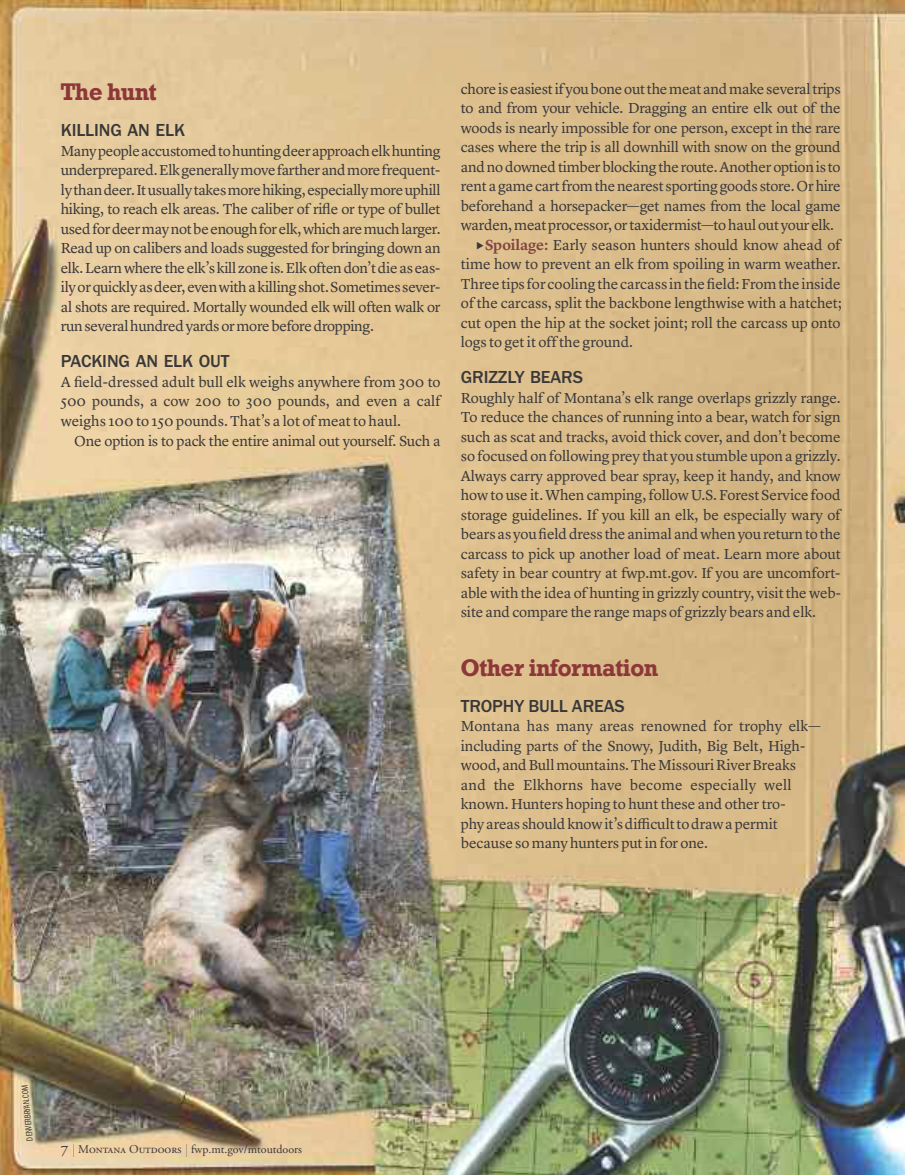
<style>
.page{position:relative;width:905px;height:1175px;background:#fff}
.page>*{position:absolute;margin:0;border:0;box-sizing:border-box;transform-origin:0 0}
.t1{font:24px "Geometric Slab 712 BT Bold A";letter-spacing:-.005em;color:#8d3739}
.t2{font:500 18px "Franklin Gothic";letter-spacing:-.005em;color:#393839}
.t3{font:15px/19.5px "Lyon Text";letter-spacing:-.005em;color:#393839;text-align:justify}
.t4{font:12px "Adobe Garamond Pro";color:#393839}
.t5{font:9px "Franklin Gothic Book Cmpr";color:#393839}
.s1{font-weight:600;color:#824442}
</style>
<div class="page">
<img style="left:0;top:0;width:905px;height:1174px">
<svg style="left:186px;top:1144px;width:1px;height:12px"></svg>
<svg style="left:477px;top:241px;width:6px;height:8px"></svg>
<svg style="left:61px;top:1144px;width:13px;height:12px"></svg>
<h1 class="t1" style="left:61px;top:78px;width:97px">The hunt</h1>
<p class="t2" style="left:61px;top:124px;width:126px">KILLING AN ELK</p>
<p class="t3" style="left:61px;top:142px;width:381px">Manypeopleaccustomedtohuntingdeerapproachelkhunting underprepared.Elkgenerallymovefartherandmorefrequent&shy;lythandeer.Itusuallytakesmorehiking,especiallymoreuphill hiking, to reach elk areas. The caliber of rifle or type of bullet usedfordeermaynotbeenoughforelk,whicharemuchlarger.<br>Read up on calibers and loads suggested for bringing down an elk.Learnwheretheelk’skill zoneis.Elkoftendon’tdieaseas&shy;ilyorquicklyasdeer,evenwithakillingshot.Sometimes sever&shy;al shots are required. Mortally wounded elk will often walk or runseveralhundredyardsormorebeforedropping.</p>
<p class="t2" style="left:61px;top:355px;width:170px">PACKING AN ELK OUT</p>
<p class="t3" style="left:61px;top:373px;width:381px">A field-dressed adult bull elk weighs anywhere from 300 to 500 pounds, a cow 200 to 300 pounds, and even a calf weighs 100 to 150 pounds. That’s a lot of meat to haul.</p>
<p class="t3" style="left:74px;top:432px;width:368px">One option is to pack the entire animal out yourself. Such a</p>
<p class="t3" style="left:461px;top:80px;width:381px">choreiseasiestifyouboneoutthemeatandmakeseveraltrips</p>
<p class="t3" style="left:461px;top:99px;width:381px">to and from your vehicle. Dragging an entire elk out of the</p>
<p class="t3" style="left:461px;top:119px;width:381px">woods is nearly impossible for one person, except in the rare</p>
<p class="t3" style="left:461px;top:138px;width:381px">cases where the trip is all downhill with snow on the ground</p>
<p class="t3" style="left:461px;top:158px;width:381px">andnodownedtimberblockingtheroute.Anotheroptionis to</p>
<p class="t3" style="left:461px;top:177px;width:381px">rent a game cartfromthenearest sporting goods store.Orhire</p>
<p class="t3" style="left:461px;top:197px;width:381px">beforehand a horsepacker—get names from the local game</p>
<p class="t3" style="left:461px;top:216px;width:375px">warden,meatprocessor,ortaxidermist—tohaulout your elk.</p>
<p class="t3" style="left:485px;top:236px;width:357px"><span class="s1">Spoilage:</span> Early season hunters should know ahead of</p>
<p class="t3" style="left:461px;top:255px;width:381px">time how to prevent an elk from spoiling in warm weather.</p>
<p class="t3" style="left:461px;top:275px;width:381px">Three tips for cooling the carcass inthefield:Fromthe inside</p>
<p class="t3" style="left:461px;top:294px;width:382px">of the carcass, split the backbone lengthwise with a hatchet;</p>
<p class="t3" style="left:461px;top:314px;width:381px">cut open the hip at the socket joint; roll the carcass up onto</p>
<p class="t3" style="left:461px;top:333px;width:174px">logs to get it offthe ground.</p>
<p class="t2" style="left:461px;top:371px;width:124px">GRIZZLY BEARS</p>
<p class="t3" style="left:461px;top:389px;width:382px">Roughly half of Montana’s elk range overlaps grizzly range.<br>To reduce the chances of running into a bear, watch for sign such as scat and tracks, avoid thick cover, and don’t become so focused on following prey that you stumble upon a grizzly.<br>Always carry approved bear spray, keep it handy, and know how to use it. When camping, follow U.S. Forest Service food storage guidelines. If you kill an elk, be especially wary of bears as youfielddress the animal andwhenyoureturntothe carcass to pick up another load of meat. Learn more about safety in bear country at fwp.mt.gov. If you are uncomfort&shy;able with the idea of hunting in grizzly country, visit the web&shy;site and compare the range maps of grizzly bears and elk.</p>
<h1 class="t1" style="left:461px;top:653px;width:199px">Other information</h1>
<p class="t2" style="left:461px;top:699px;width:165px">TROPHY BULL AREAS</p>
<p class="t3" style="left:461px;top:717px;width:361px;text-align:left">Montana has many areas renowned for trophy elk— including parts of the Snowy, Judith, Big Belt, High&shy;wood,andBullmountains.TheMissouriRiverBreaks and the Elkhorns have become especially well known. Hunters hoping to hunt these and other tro&shy;phyareas shouldknowit’sdifficulttodrawapermit because so many hunters putin for one.</p>
<p class="t5" style="left:27px;top:1141px;width:58px;rotate:-95deg">DENVERBRYAN C. OM</p>
<p class="t4" style="left:78px;top:1144px;width:225px">Montana Outdoors fwp.mt.gov/mtoutdoors</p>
</div>
